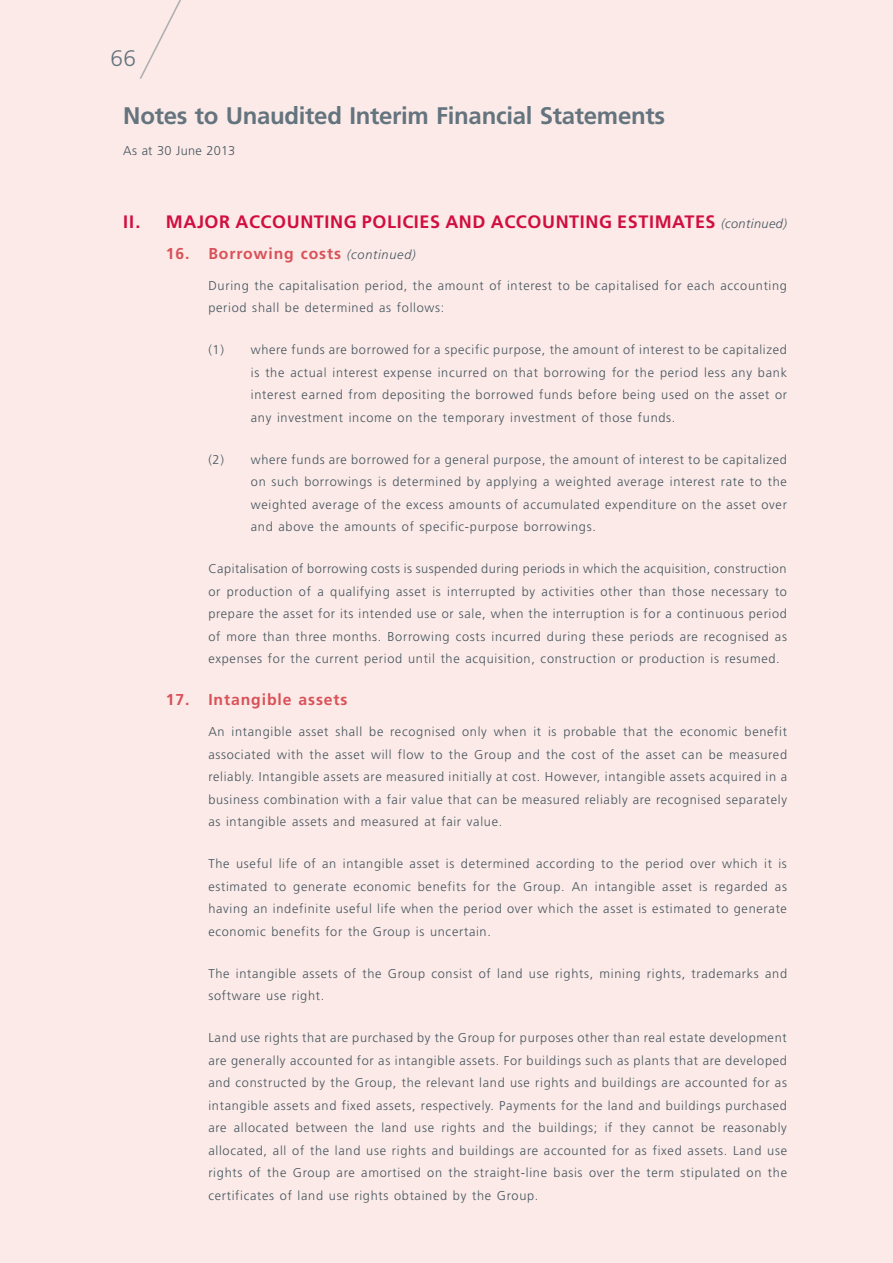
<style>
.page{position:relative;width:893px;height:1263px;background:#fbeae7}
.page>*{position:absolute;margin:0;border:0;box-sizing:border-box;transform-origin:0 0}
.t1{font:700 24px "Frutiger LT Std";letter-spacing:-.015em;color:#64747e}
.t2{font:300 22.5px "Frutiger LT Std";color:#64747e}
.t3{font:700 18px "Frutiger LT Std";letter-spacing:.035em;color:#d10e40}
.t4{font:700 15.75px "Frutiger LT Std";letter-spacing:.055em;color:#d95159}
.t5{font:300 12.75px/22.5px "Frutiger LT Std";letter-spacing:.055em;color:#45555f;text-align:justify}
.t6{font:300 12.75px "Frutiger LT Std";letter-spacing:.015em;color:#45555f}
.s1{font-weight:300;font-style:italic;font-size:12.75px;color:#45555f}
</style>
<div class="page">
<svg style="left:139px;top:0;width:42px;height:79px"></svg>
<p class="t2" style="left:110px;top:45px;width:27px">66</p>
<p class="t1" style="left:123px;top:102px;width:543px">Notes to Unaudited Interim Financial Statements</p>
<p class="t6" style="left:123px;top:143px;width:114px">As at 30 June 2013</p>
<p class="t3" style="left:123px;top:211px;width:665px">II. MAJOR ACCOUNTING POLICIES AND ACCOUNTING ESTIMATES <span class="s1">(continued)</span></p>
<p class="t4" style="left:166px;top:244px;width:251px">16. Borrowing costs <span class="s1">(continued)</span></p>
<p class="t5" style="left:208px;top:274px;width:580px">During the capitalisation period, the amount of interest to be capitalised for each accounting period shall be determined as follows:</p>
<p class="t5" style="left:251px;top:339px;width:538px;text-indent:-43px">(1) where funds are borrowed for a specific purpose, the amount of interest to be capitalized is the actual interest expense incurred on that borrowing for the period less any bank interest earned from depositing the borrowed funds before being used on the asset or any investment income on the temporary investment of those funds.</p>
<p class="t5" style="left:251px;top:448px;width:538px;text-indent:-43px">(2) where funds are borrowed for a general purpose, the amount of interest to be capitalized on such borrowings is determined by applying a weighted average interest rate to the weighted average of the excess amounts of accumulated expenditure on the asset over and above the amounts of specific-purpose borrowings.</p>
<p class="t5" style="left:208px;top:558px;width:580px">Capitalisation of borrowing costs is suspended during periods in which the acquisition, construction or production of a qualifying asset is interrupted by activities other than those necessary to prepare the asset for its intended use or sale, when the interruption is for a continuous period of more than three months. Borrowing costs incurred during these periods are recognised as expenses for the current period until the acquisition, construction or production is resumed.</p>
<p class="t4" style="left:166px;top:690px;width:183px">17. Intangible assets</p>
<p class="t5" style="left:208px;top:721px;width:580px">An intangible asset shall be recognised only when it is probable that the economic benefit associated with the asset will flow to the Group and the cost of the asset can be measured reliably. Intangible assets are measured initially at cost. However, intangible assets acquired in a business combination with a fair value that can be measured reliably are recognised separately as intangible assets and measured at fair value.</p>
<p class="t5" style="left:208px;top:853px;width:580px">The useful life of an intangible asset is determined according to the period over which it is estimated to generate economic benefits for the Group. An intangible asset is regarded as having an indefinite useful life when the period over which the asset is estimated to generate economic benefits for the Group is uncertain.</p>
<p class="t5" style="left:208px;top:962px;width:580px">The intangible assets of the Group consist of land use rights, mining rights, trademarks and software use right.</p>
<p class="t5" style="left:208px;top:1027px;width:580px">Land use rights that are purchased by the Group for purposes other than real estate development are generally accounted for as intangible assets. For buildings such as plants that are developed and constructed by the Group, the relevant land use rights and buildings are accounted for as intangible assets and fixed assets, respectively. Payments for the land and buildings purchased are allocated between the land use rights and the buildings; if they cannot be reasonably allocated, all of the land use rights and buildings are accounted for as fixed assets. Land use rights of the Group are amortised on the straight-line basis over the term stipulated on the certificates of land use rights obtained by the Group.</p>
</div>
